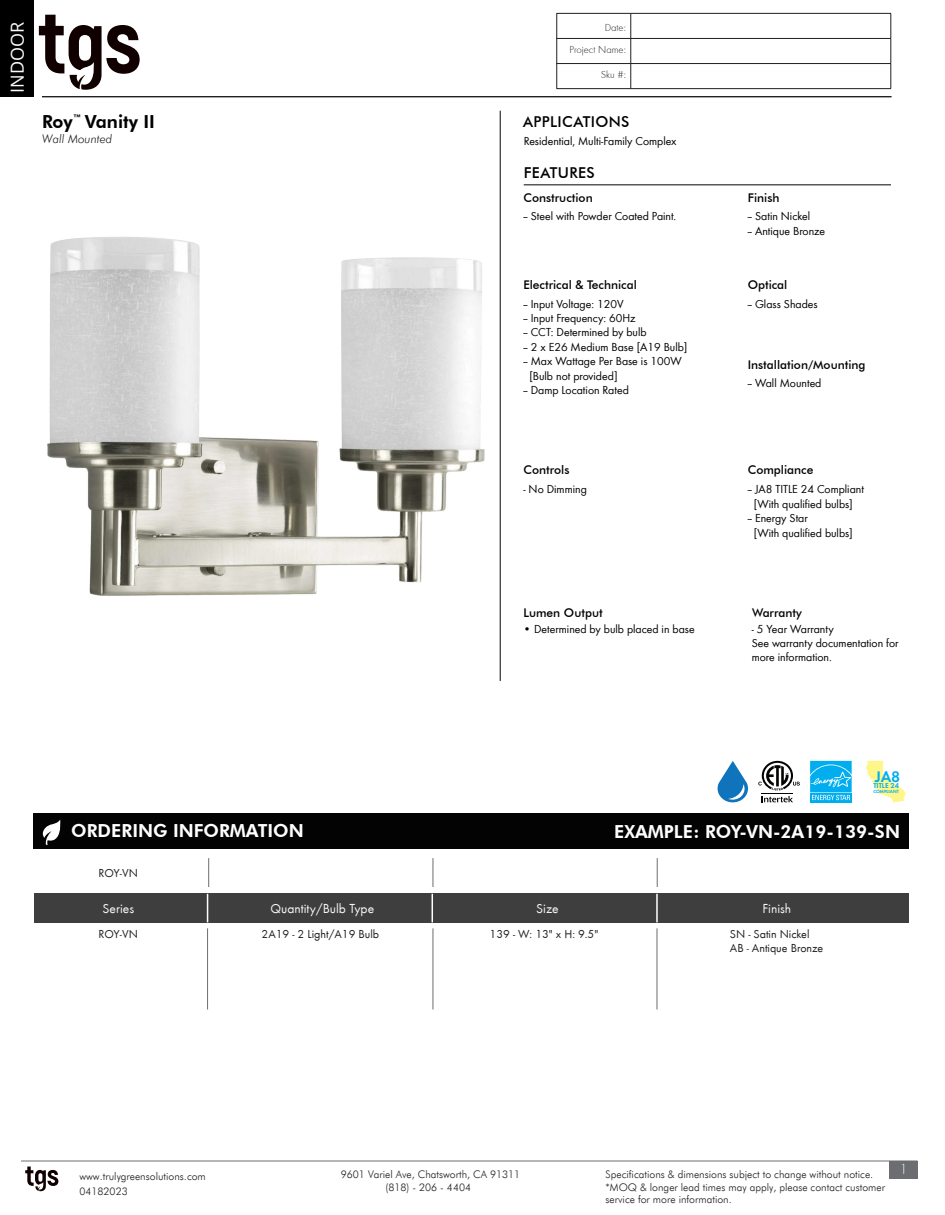
<style>
.page{position:relative;width:945px;height:1215px;background:#fff}
.page>*{position:absolute;margin:0;border:0;box-sizing:border-box;transform-origin:0 0}
.t1{font:800 18px "Futura BT";color:#fff}
.t2{font:800 18px "Futura BT";color:#000}
.t3{font:18px "Open Sans";color:#fafafa}
.t4{font:15.75px "Futura Dem";color:#00aeef}
.t5{font:500 15px "Futura BT";letter-spacing:.025em;color:#000}
.t6{font:300 15px "Futura Round";color:#f7f7f8}
.t7{font:13.5px "Futura Round";color:#f7f7f8}
.t8{font:12px/14.4px "Futura Boo";color:#000}
.t9{font:500 12px "Futura BT";color:#000}
.t10{font:12px "Futura Round";color:#231f20}
.t11{font:italic 300 12px "Futura BT";color:#231f20}
.t12{font:300 10.5px/12px "Futura BT";color:#231f20}
.t13{font:300 10.5px "Futura Round";color:#231f20}
.t14{font:7.35px "Futura Dem";color:#00aeef}
.t15{font:4.65px "Futura Dem";color:#00aeef}
</style>
<div class="page">
<svg style="left:25px;top:1167px;width:33px;height:24px"></svg>
<div style="left:889px;top:1161px;width:28px;height:18px;background:#6c6d70"></div>
<hr style="left:21px;top:1161px;width:896px;height:1px;background:#6c6d70">
<div style="left:0;top:0;width:34px;height:96px;background:#000"></div>
<svg style="left:39px;top:15px;width:101px;height:75px"></svg>
<div style="left:34px;top:893px;width:875px;height:30px;background:#3e3e3f"></div>
<div style="left:34px;top:813px;width:875px;height:36px;background:#030303"></div>
<svg style="left:43px;top:819px;width:18px;height:26px"></svg>
<svg style="left:207px;top:894px;width:1px;height:28px"></svg>
<hr style="left:207px;top:928px;width:1px;height:82px;background:#6c6d70">
<svg style="left:432px;top:894px;width:1px;height:28px"></svg>
<hr style="left:656px;top:894px;width:2px;height:28px;background:#fff">
<hr style="left:657px;top:928px;width:1px;height:82px;background:#6c6d70">
<hr style="left:433px;top:928px;width:1px;height:82px;background:#6c6d70">
<hr style="left:42px;top:96px;width:849px;height:1px;background:#231f20">
<hr style="left:500px;top:111px;width:1px;height:570px;background:#231f20">
<svg style="left:630px;top:14px;width:1px;height:74px"></svg>
<hr style="left:557px;top:13px;width:74px;height:1px;background:#231f20">
<hr style="left:631px;top:13px;width:260px;height:1px;background:#231f20">
<hr style="left:557px;top:38px;width:74px;height:1px;background:#231f20">
<hr style="left:631px;top:38px;width:260px;height:1px;background:#231f20">
<hr style="left:557px;top:63px;width:74px;height:1px;background:#231f20">
<svg style="left:556px;top:14px;width:1px;height:74px"></svg>
<hr style="left:631px;top:63px;width:260px;height:1px;background:#231f20">
<svg style="left:891px;top:14px;width:1px;height:74px"></svg>
<hr style="left:557px;top:88px;width:74px;height:1px;background:#231f20">
<hr style="left:631px;top:88px;width:260px;height:1px;background:#231f20">
<svg style="left:208px;top:858px;width:1px;height:29px"></svg>
<svg style="left:433px;top:858px;width:1px;height:29px"></svg>
<svg style="left:657px;top:858px;width:1px;height:29px"></svg>
<img style="left:48px;top:237px;width:436px;height:359px">
<hr style="left:524px;top:184px;width:367px;height:1px;background:#231f20">
<svg style="left:758px;top:761px;width:42px;height:41px"></svg>
<svg style="left:718px;top:761px;width:30px;height:41px"></svg>
<svg style="left:810px;top:800px;width:42px;height:2px"></svg>
<svg style="left:810px;top:761px;width:42px;height:39px;background:#29bbf1"></svg>
<svg style="left:866px;top:761px;width:40px;height:41px"></svg>
<h1 class="t3" style="left:5px;top:93px;width:72px;rotate:-90deg">INDOOR</h1>
<p class="t2" style="left:42px;top:110px;width:115px">Roy<sup>™</sup> Vanity II</p>
<p class="t11" style="left:42px;top:131px;width:72px">Wall Mounted</p>
<p class="t13" style="left:605px;top:20px;width:23px">Date:</p>
<p class="t13" style="left:569px;top:43px;width:58px">Project Name:</p>
<p class="t13" style="left:601px;top:68px;width:26px">Sku #:</p>
<p class="t5" style="left:523px;top:112px;width:108px">APPLICATIONS</p>
<p class="t8" style="left:524px;top:134px;width:154px">Residential, Multi-Family Complex</p>
<p class="t5" style="left:524px;top:163px;width:73px">FEATURES</p>
<p class="t9" style="left:523px;top:190px;width:71px">Construction</p>
<p class="t8" style="left:523px;top:208px;width:154px">-- Steel with Powder Coated Paint.</p>
<p class="t9" style="left:748px;top:190px;width:33px">Finish</p>
<p class="t8" style="left:748px;top:208px;width:64px">-- Satin Nickel</p>
<p class="t8" style="left:748px;top:223px;width:79px">-- Antique Bronze</p>
<p class="t9" style="left:523px;top:278px;width:115px">Electrical &amp; Technical</p>
<p class="t9" style="left:748px;top:278px;width:41px">Optical</p>
<p class="t8" style="left:523px;top:296px;width:102px">-- Input Voltage: 120V</p>
<p class="t8" style="left:523px;top:310px;width:114px">-- Input Frequency: 60Hz</p>
<p class="t8" style="left:523px;top:325px;width:125px">-- CCT: Determined by bulb</p>
<p class="t8" style="left:523px;top:339px;width:166px">-- 2 x E26 Medium Base [A19 Bulb]</p>
<p class="t8" style="left:523px;top:353px;width:160px">-- Max Wattage Per Base is 100W</p>
<p class="t8" style="left:529px;top:368px;width:90px">[Bulb not provided]</p>
<p class="t8" style="left:523px;top:382px;width:107px">-- Damp Location Rated</p>
<p class="t8" style="left:748px;top:296px;width:71px">-- Glass Shades</p>
<p class="t9" style="left:748px;top:357px;width:119px">Installation/Mounting</p>
<p class="t8" style="left:748px;top:375px;width:75px">-- Wall Mounted</p>
<p class="t9" style="left:523px;top:463px;width:48px">Controls</p>
<p class="t9" style="left:748px;top:463px;width:67px">Compliance</p>
<p class="t8" style="left:523px;top:481px;width:65px">- No Dimming</p>
<p class="t8" style="left:748px;top:482px;width:118px">-- JA8 TITLE 24 Compliant</p>
<p class="t8" style="left:754px;top:496px;width:101px">[With qualified bulbs]</p>
<p class="t8" style="left:748px;top:510px;width:62px">-- Energy Star</p>
<p class="t8" style="left:754px;top:525px;width:101px">[With qualified bulbs]</p>
<p class="t9" style="left:523px;top:605px;width:81px">Lumen Output</p>
<p class="t8" style="left:523px;top:621px;width:173px">• Determined by bulb placed in base</p>
<p class="t9" style="left:752px;top:605px;width:51px">Warranty</p>
<p class="t8" style="left:752px;top:621px;width:84px">- 5 Year Warranty</p>
<p class="t8" style="left:752px;top:635px;width:148px">See warranty documentation for more information.</p>
<h2 class="t4" style="left:875px;top:765px;width:27px">JA8</h2>
<p class="t14" style="left:873px;top:780px;width:27px">TITLE 24</p>
<p class="t1" style="left:71px;top:819px;width:234px">ORDERING INFORMATION</p>
<p class="t10" style="left:99px;top:864px;width:41px">ROY-VN</p>
<p class="t15" style="left:873px;top:789px;width:27px">COMPLIANT</p>
<p class="t1" style="left:614px;top:821px;width:287px">EXAMPLE: ROY-VN-2A19-139-SN</p>
<p class="t7" style="left:103px;top:898px;width:33px">Series</p>
<p class="t7" style="left:271px;top:898px;width:105px">Quantity/Bulb Type</p>
<p class="t7" style="left:536px;top:898px;width:24px">Size</p>
<p class="t7" style="left:763px;top:898px;width:30px">Finish</p>
<p class="t10" style="left:99px;top:925px;width:41px">ROY-VN</p>
<p class="t10" style="left:262px;top:925px;width:119px">2A19 - 2 Light/A19 Bulb</p>
<p class="t10" style="left:490px;top:925px;width:110px">139 - W: 13" x H: 9.5"</p>
<p class="t10" style="left:730px;top:925px;width:81px">SN - Satin Nickel</p>
<p class="t10" style="left:730px;top:939px;width:95px">AB - Antique Bronze</p>
<p class="t12" style="left:79px;top:1170px;width:128px">www.trulygreensolutions.com</p>
<p class="t12" style="left:341px;top:1168px;width:181px">9601 Variel Ave, Chatsworth, CA 91311</p>
<p class="t12" style="left:606px;top:1169px;width:269px">Specifications &amp; dimensions subject to change without notice.</p>
<p class="t12" style="left:386px;top:1181px;width:87px">(818) - 206 - 4404</p>
<p class="t12" style="left:606px;top:1181px;width:281px">*MOQ &amp; longer lead times may apply, please contact customer service for more information.</p>
<p class="t12" style="left:79px;top:1186px;width:50px">04182023</p>
<p class="t6" style="left:900px;top:1159px;width:10px">1</p>
</div>
